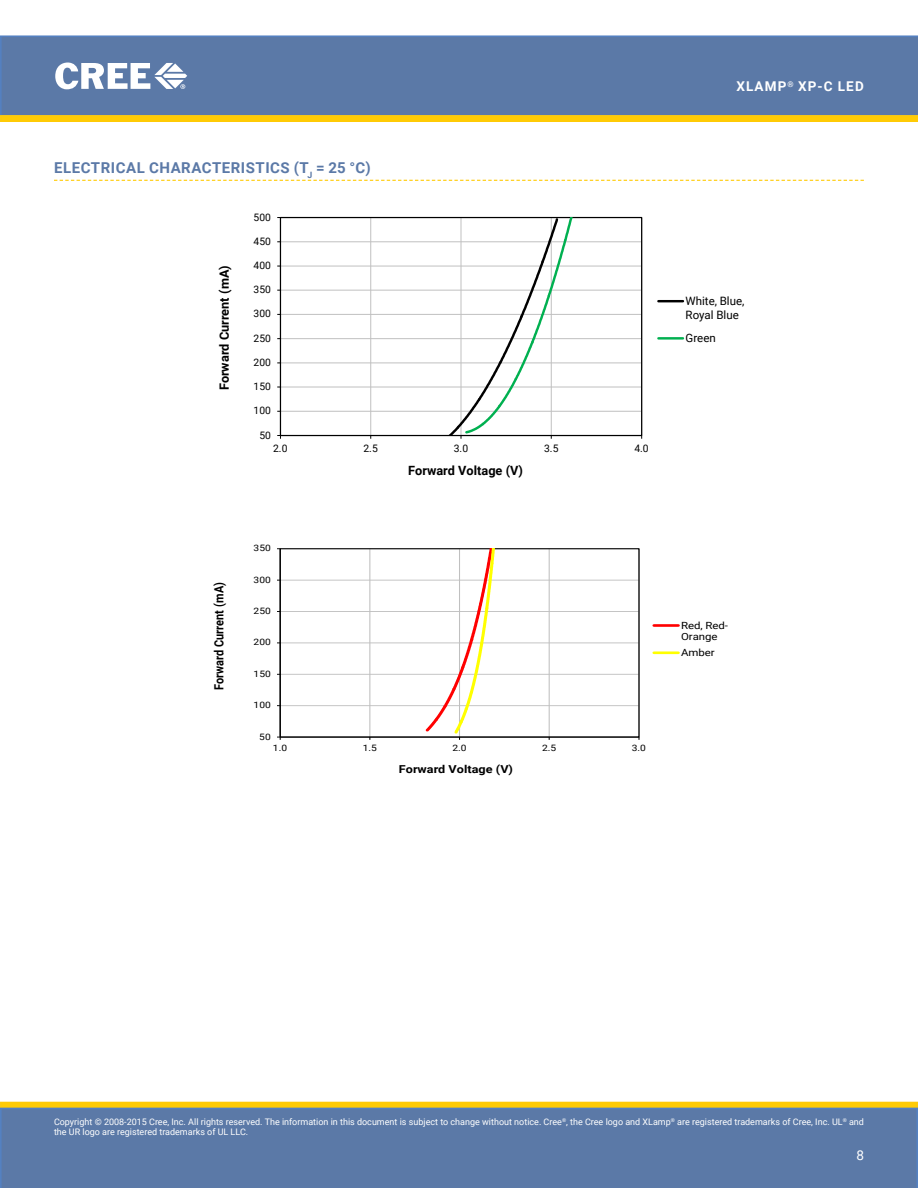
<style>
.page{position:relative;width:918px;height:1188px;background:#fff}
.page>*{position:absolute;margin:0;border:0;box-sizing:border-box;transform-origin:0 0}
.t1{font:700 15px "Roboto";letter-spacing:.035em;color:#5b79a7}
.t2{font:700 13.5px "Roboto";letter-spacing:.085em;color:#fff}
.t3{font:13.5px "Roboto";color:#fff}
.t4{font:700 12.75px "Roboto";color:#000}
.t5{font:700 12.6px "Roboto";letter-spacing:-.005em;color:#000;scale:.86 1}
.t6{font:11.55px/13.8px "Roboto";color:#000}
.t7{font:700 10.95px "Roboto";color:#000;scale:1.16 1}
.t8{font:10.35px "Roboto";letter-spacing:.005em;color:#000}
.t9{font:9.9px/11.9px "Roboto";color:#000;scale:1.16 1}
.t10{font:9px/10.8px "Roboto";color:#fff}
.t11{font:8.85px "Roboto";letter-spacing:.005em;color:#000;scale:1.16 1}
</style>
<div class="page">
<div style="left:0;top:35px;width:918px;height:80px;background:#5b79a7"></div>
<div style="left:1px;top:1102px;width:916px;height:6px;background:#ffcb05"></div>
<div style="left:0;top:1102px;width:918px;height:6px;border:1px solid #fdca0b"></div>
<div style="left:0;top:1108px;width:918px;height:80px;background:#5b79a7"></div>
<svg style="left:0;top:115px;width:918px;height:7px"></svg>
<svg style="left:55px;top:63px;width:132px;height:26px"></svg>
<svg style="left:54px;top:180px;width:810px;height:1px"></svg>
<hr style="left:280px;top:411px;width:362px;height:1px;background:#c0c0c0">
<hr style="left:280px;top:387px;width:362px;height:1px;background:#c0c0c0">
<hr style="left:280px;top:362px;width:362px;height:1px;background:#c0c0c0">
<hr style="left:280px;top:338px;width:362px;height:1px;background:#c0c0c0">
<hr style="left:280px;top:314px;width:362px;height:1px;background:#c0c0c0">
<hr style="left:280px;top:290px;width:362px;height:1px;background:#c0c0c0">
<hr style="left:280px;top:266px;width:362px;height:1px;background:#c0c0c0">
<hr style="left:280px;top:241px;width:362px;height:1px;background:#c0c0c0">
<hr style="left:370px;top:218px;width:1px;height:218px;background:#c0c0c0">
<hr style="left:280px;top:218px;width:1px;height:218px;background:#000">
<hr style="left:280px;top:435px;width:362px;height:1px;background:#000">
<svg style="left:433px;top:216px;width:152px;height:223px"></svg>
<hr style="left:658px;top:300px;width:25px;height:2px;background:#000">
<hr style="left:658px;top:337px;width:25px;height:3px;background:#00b050">
<hr style="left:280px;top:705px;width:359px;height:1px;background:#c0c0c0">
<hr style="left:280px;top:674px;width:359px;height:1px;background:#c0c0c0">
<hr style="left:280px;top:642px;width:359px;height:1px;background:#c0c0c0">
<hr style="left:280px;top:611px;width:359px;height:1px;background:#c0c0c0">
<hr style="left:280px;top:580px;width:359px;height:1px;background:#c0c0c0">
<hr style="left:369px;top:549px;width:1px;height:188px;background:#c0c0c0">
<hr style="left:549px;top:549px;width:1px;height:188px;background:#c0c0c0">
<div style="left:280px;top:548px;width:360px;height:190px;border:1px solid #000"></div>
<hr style="left:280px;top:549px;width:1px;height:188px;background:#000">
<hr style="left:280px;top:737px;width:359px;height:1px;background:#000">
<svg style="left:423px;top:549px;width:76px;height:191px"></svg>
<hr style="left:654px;top:624px;width:24px;height:3px;background:#f00">
<hr style="left:654px;top:651px;width:24px;height:3px;background:#ff0">
<h1 class="t1" style="left:54px;top:157px;width:19px">ELEC</h1>
<h1 class="t1" style="left:91px;top:157px;width:281px">TRICAL CHARACTERISTICS (T<sub>J</sub> = 25 °C)</h1>
<p class="t8" style="left:254px;top:210px;width:19px">500</p>
<h3 class="t4" style="left:215px;top:390px;width:127px;rotate:-90deg">Forward Current (mA)</h3>
<p class="t8" style="left:254px;top:234px;width:19px">450</p>
<p class="t8" style="left:254px;top:258px;width:19px">400</p>
<p class="t8" style="left:254px;top:282px;width:19px">350</p>
<p class="t8" style="left:254px;top:307px;width:19px">300</p>
<p class="t8" style="left:254px;top:331px;width:19px">250</p>
<p class="t8" style="left:254px;top:355px;width:19px">200</p>
<p class="t8" style="left:254px;top:379px;width:19px">150</p>
<p class="t8" style="left:254px;top:403px;width:19px">100</p>
<p class="t8" style="left:259px;top:428px;width:13px">50</p>
<p class="t8" style="left:273px;top:441px;width:16px">2.0</p>
<p class="t8" style="left:364px;top:441px;width:16px">2.5</p>
<p class="t8" style="left:454px;top:441px;width:16px">3.0</p>
<p class="t8" style="left:544px;top:441px;width:16px">3.5</p>
<p class="t8" style="left:634px;top:441px;width:16px">4.0</p>
<h3 class="t4" style="left:408px;top:462px;width:116px">Forward Voltage (V)</h3>
<h3 class="t5" style="left:210px;top:690px;width:126px;rotate:-90deg">Forward Current (mA)</h3>
<p class="t11" style="left:254px;top:542px;width:16px">350</p>
<p class="t11" style="left:254px;top:573px;width:16px">300</p>
<p class="t11" style="left:254px;top:605px;width:16px">250</p>
<p class="t11" style="left:254px;top:636px;width:16px">200</p>
<p class="t11" style="left:254px;top:668px;width:16px">150</p>
<p class="t11" style="left:254px;top:699px;width:16px">100</p>
<p class="t11" style="left:259px;top:730px;width:11px">50</p>
<p class="t11" style="left:273px;top:742px;width:14px">1.0</p>
<p class="t11" style="left:363px;top:742px;width:14px">1.5</p>
<p class="t11" style="left:452px;top:742px;width:14px">2.0</p>
<p class="t11" style="left:542px;top:742px;width:14px">2.5</p>
<p class="t11" style="left:632px;top:742px;width:14px">3.0</p>
<p class="t7" style="left:399px;top:762px;width:100px">Forward Voltage (V)</p>
<h2 class="t2" style="left:736px;top:77px;width:129px">XLAMP<sup>®</sup> XP-C LED</h2>
<p class="t6" style="left:686px;top:293px;width:60px">White, Blue,<br>Royal Blue</p>
<p class="t6" style="left:686px;top:330px;width:32px">Green</p>
<p class="t9" style="left:681px;top:619px;width:42px">Red, Red-<br>Orange</p>
<p class="t9" style="left:681px;top:646px;width:31px">Amber</p>
<p class="t10" style="left:54px;top:1116px;width:812px">Copyright © 2008-2015 Cree, Inc. All rights reserved. The information in this document is subject to change without notice. Cree<sup>®</sup>, the Cree logo and XLamp<sup>®</sup> are registered trademarks of Cree, Inc. UL<sup>®</sup> and the UR logo are registered trademarks of UL LLC.</p>
<h2 class="t3" style="left:856px;top:1145px;width:9px">8</h2>
</div>
